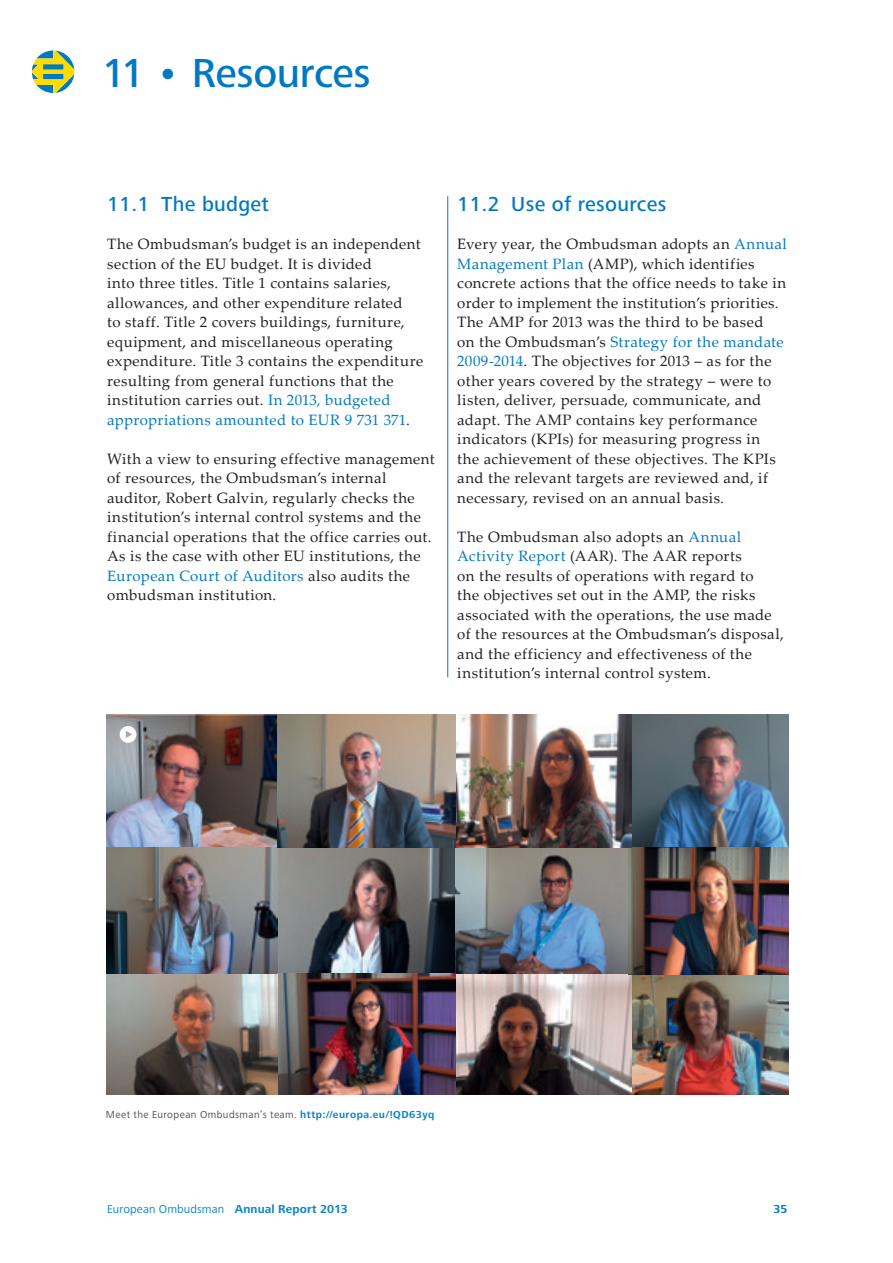
<style>
.page{position:relative;width:893px;height:1263px;background:#fff}
.page>*{position:absolute;margin:0;border:0;box-sizing:border-box;transform-origin:0 0}
.t1{font:500 42px "Frutiger Next LTW1 G";letter-spacing:-.01em;color:#0079c2}
.heading_2_-_new{font:500 21px "Frutiger Next LTW1 G";letter-spacing:.015em;color:#0079c2}
.Body_Text{font:15px/19.5px "Palatino Linotype";letter-spacing:.025em;color:#231f20}
.t2{font:12px "Frutiger Next LTW1 G";letter-spacing:.01em;color:#0c85c8}
.t3{font:700 12px "Frutiger Next LTW1 G";color:#0079c2}
.t4{font:10.5px "Frutiger Next LTW1 G";letter-spacing:.04em;color:#4b4c4d}
.s1{color:#0079c2}
.s2{font-weight:700;color:#0c85c8}
.s3{font-weight:700}
</style>
<div class="page">
<img style="left:455px;top:975px;width:333px;height:120px">
<img style="left:455px;top:714px;width:333px;height:133px">
<img style="left:107px;top:714px;width:348px;height:380px">
<img style="left:455px;top:844px;width:174px;height:131px">
<img style="left:629px;top:847px;width:159px;height:128px">
<svg style="left:120px;top:726px;width:16px;height:17px"></svg>
<svg style="left:32px;top:50px;width:42px;height:43px"></svg>
<hr style="left:447px;top:196px;width:1px;height:481px;background:#0079c2">
<p class="t1" style="left:102px;top:49px;width:270px">11 • Resources</p>
<p class="heading_2_-_new" style="left:107px;top:192px;width:163px">11.1 The budget</p>
<p class="Body_Text" style="left:107px;top:234px;width:318px">The Ombudsman’s budget is an independent section of the EU budget. It is divided<br>into three titles. Title 1 contains salaries, allowances, and other expenditure related<br>to staff. Title 2 covers buildings, furniture, equipment, and miscellaneous operating expenditure. Title 3 contains the expenditure resulting from general functions that the institution carries out. <span class="s1">In 2013, budgeted appropriations amounted to EUR 9 731 371</span>.</p>
<p class="Body_Text" style="left:107px;top:448px;width:329px">With a view to ensuring effective management of resources, the Ombudsman’s internal auditor, Robert Galvin, regularly checks the institution’s internal control systems and the financial operations that the office carries out.<br>As is the case with other EU institutions, the <span class="s1">European Court of Auditors</span> also audits the ombudsman institution.</p>
<p class="heading_2_-_new" style="left:457px;top:192px;width:211px">11.2 Use of resources</p>
<p class="Body_Text" style="left:457px;top:234px;width:331px">Every year, the Ombudsman adopts an <span class="s1">Annual Management Plan</span> (AMP), which identifies concrete actions that the office needs to take in order to implement the institution’s priorities.<br>The AMP for 2013 was the third to be based<br>on the Ombudsman’s <span class="s1">Strategy for the mandate 2009-2014</span>. The objectives for 2013 – as for the other years covered by the strategy – were to listen, deliver, persuade, communicate, and adapt. The AMP contains key performance indicators (KPIs) for measuring progress in<br>the achievement of these objectives. The KPIs and the relevant targets are reviewed and, if necessary, revised on an annual basis.</p>
<p class="Body_Text" style="left:457px;top:526px;width:328px">The Ombudsman also adopts an <span class="s1">Annual Activity Report</span> (AAR). The AAR reports<br>on the results of operations with regard to<br>the objectives set out in the AMP, the risks associated with the operations, the use made of the resources at the Ombudsman’s disposal, and the efficiency and effectiveness of the institution’s internal control system.</p>
<p class="t4" style="left:106px;top:1108px;width:330px">Meet the European Ombudsman’s team. <span class="s2">http://europa.eu/!QD63yq</span></p>
<p class="t2" style="left:107px;top:1202px;width:242px">European Ombudsman <span class="s3">Annual Report 2013</span></p>
<p class="t3" style="left:773px;top:1202px;width:16px">35</p>
</div>
